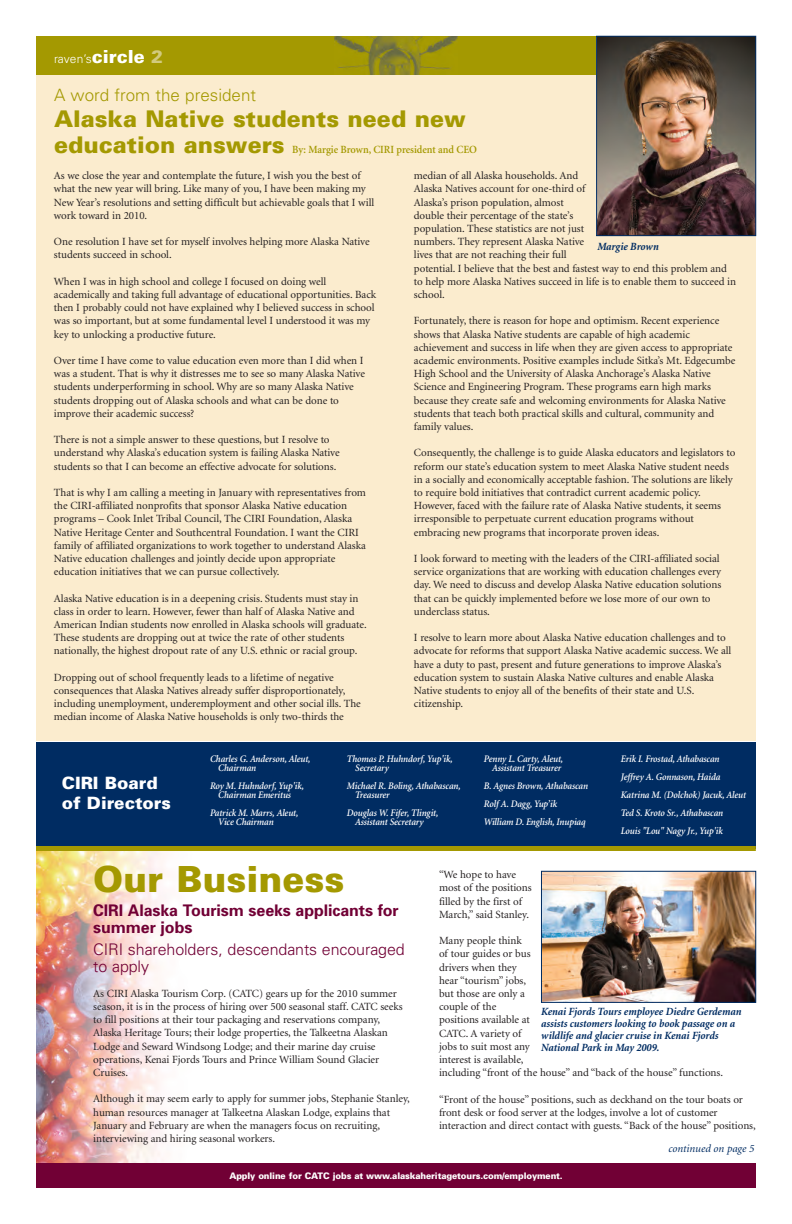
<style>
.page{position:relative;width:792px;height:1224px;background:#fff}
.page>*{position:absolute;margin:0;border:0;box-sizing:border-box;transform-origin:0 0}
.t1{font:900 36px "Univers";color:#a49901}
.t2{font:900 23px "Univers";color:#a49901}
.t3{font:300 17px "Univers";color:#a49901}
.t4{font:900 17px/20px "Univers";color:#fff}
.t5{font:700 16px/17px "Univers";letter-spacing:-.005em;color:#710035}
.t6{font:300 16px/17px "Univers";letter-spacing:-.005em;color:#710035}
.t7{font:300 12px "Univers";color:#fff}
.t8{font:11px/13.2px "Minion";letter-spacing:-.005em;color:#231f20}
.t9{font:italic 700 11px/12px "Minion";letter-spacing:-.005em;color:#002c62;scale:.95 1}
.t10{font:600 11px "Minion";letter-spacing:-.005em;color:#a49901;scale:.95 1}
.t11{font:italic 11px "Minion";color:#002c62}
.t12{font:italic 600 10px/9px "Minion";letter-spacing:-.01em;color:#fff;scale:.93 1}
.t13{font:900 9px "Univers";letter-spacing:-.015em;color:#fff;scale:.95 1}
.s1{font-weight:900;font-size:18px}
.s2{font-weight:900;font-size:18px;color:#d2ca7e}
.s3{font-family:"Univers";font-weight:900;font-size:23px}
</style>
<div class="page">
<div style="left:36px;top:45px;width:720px;height:696px;background:#fbecce"></div>
<img style="left:36px;top:851px;width:129px;height:312px">
<div style="left:36px;top:1163px;width:720px;height:25px;background:#710035"></div>
<div style="left:36px;top:36px;width:720px;height:38px;background:#a49901"></div>
<img style="left:334px;top:36px;width:124px;height:38px">
<div style="left:36px;top:742px;width:720px;height:107px;background:#002c62"></div>
<img style="left:598px;top:38px;width:156px;height:196px">
<div style="left:596px;top:36px;width:160px;height:200px;border:1px solid #002c62"></div>
<div style="left:36px;top:846px;width:720px;height:5px;background:#a49901"></div>
<img style="left:543px;top:873px;width:211px;height:128px">
<div style="left:541px;top:871px;width:215px;height:132px;border:1px solid #002c62"></div>
<p class="t7" style="left:54px;top:55px;width:111px">raven’s<span class="s1">circle</span> <span class="s2">2</span></p>
<h3 class="t3" style="left:54px;top:88px;width:204px">A word from the president</h3>
<h2 class="t2" style="left:54px;top:110px;width:413px">Alaska Native students need new</h2>
<p class="t10" style="left:54px;top:145px;width:447px"><span class="s3">education answers</span> By: Margie Brown, CIRI president and CEO</p>
<p class="t8" style="left:54px;top:170px;width:322px">As we close the year and contemplate the future, I wish you the best of what the new year will bring. Like many of you, I have been making my New Year’s resolutions and setting difficult but achievable goals that I will work toward in 2010.</p>
<p class="t8" style="left:54px;top:236px;width:317px">One resolution I have set for myself involves helping more Alaska Native students succeed in school.</p>
<p class="t8" style="left:54px;top:276px;width:324px">When I was in high school and college I focused on doing well academically and taking full advantage of educational opportunities. Back then I probably could not have explained why I believed success in school was so important, but at some fundamental level I understood it was my key to unlocking a productive future.</p>
<p class="t8" style="left:54px;top:355px;width:313px">Over time I have come to value education even more than I did when I was a student. That is why it distresses me to see so many Alaska Native students underperforming in school. Why are so many Alaska Native students dropping out of Alaska schools and what can be done to improve their academic success?</p>
<p class="t8" style="left:54px;top:434px;width:287px">There is not a simple answer to these questions, but I resolve to understand why Alaska’s education system is failing Alaska Native students so that I can become an effective advocate for solutions.</p>
<p class="t8" style="left:54px;top:487px;width:314px">That is why I am calling a meeting in January with representatives from the CIRI-affiliated nonprofits that sponsor Alaska Native education programs – Cook Inlet Tribal Council, The CIRI Foundation, Alaska Native Heritage Center and Southcentral Foundation. I want the CIRI family of affiliated organizations to work together to understand Alaska Native education challenges and jointly decide upon appropriate education initiatives that we can pursue collectively.</p>
<p class="t8" style="left:54px;top:592px;width:314px">Alaska Native education is in a deepening crisis. Students must stay in class in order to learn. However, fewer than half of Alaska Native and American Indian students now enrolled in Alaska schools will graduate.<br>These students are dropping out at twice the rate of other students nationally, the highest dropout rate of any U.S. ethnic or racial group.</p>
<p class="t8" style="left:54px;top:672px;width:308px">Dropping out of school frequently leads to a lifetime of negative consequences that Alaska Natives already suffer disproportionately, including unemployment, underemployment and other social ills. The median income of Alaska Native households is only two-thirds the</p>
<p class="t8" style="left:414px;top:170px;width:324px">median of all Alaska households. And<br>Alaska Natives account for one-third of<br>Alaska’s prison population, almost<br>double their percentage of the state’s<br>population. These statistics are not just<br>numbers. They represent Alaska Native<br>lives that are not reaching their full<br>potential. I believe that the best and fastest way to end this problem and to help more Alaska Natives succeed in life is to enable them to succeed in school.</p>
<p class="t8" style="left:414px;top:315px;width:323px">Fortunately, there is reason for hope and optimism. Recent experience shows that Alaska Native students are capable of high academic achievement and success in life when they are given access to appropriate academic environments. Positive examples include Sitka’s Mt. Edgecumbe High School and the University of Alaska Anchorage’s Alaska Native Science and Engineering Program. These programs earn high marks because they create safe and welcoming environments for Alaska Native students that teach both practical skills and cultural, community and family values.</p>
<p class="t8" style="left:414px;top:447px;width:323px">Consequently, the challenge is to guide Alaska educators and legislators to reform our state’s education system to meet Alaska Native student needs in a socially and economically acceptable fashion. The solutions are likely to require bold initiatives that contradict current academic policy.<br>However, faced with the failure rate of Alaska Native students, it seems irresponsible to perpetuate current education programs without embracing new programs that incorporate proven ideas.</p>
<p class="t8" style="left:414px;top:553px;width:309px">I look forward to meeting with the leaders of the CIRI-affiliated social service organizations that are working with education challenges every day. We need to discuss and develop Alaska Native education solutions that can be quickly implemented before we lose more of our own to underclass status.</p>
<p class="t8" style="left:414px;top:632px;width:319px">I resolve to learn more about Alaska Native education challenges and to advocate for reforms that support Alaska Native academic success. We all have a duty to past, present and future generations to improve Alaska’s education system to sustain Alaska Native cultures and enable Alaska Native students to enjoy all of the benefits of their state and U.S. citizenship.</p>
<p class="t9" style="left:597px;top:241px;width:66px">Margie Brown</p>
<h3 class="t4" style="left:62px;top:774px;width:111px">CIRI Board of Directors</h3>
<p class="t12" style="left:218px;top:755px;width:101px;text-indent:-8px">Charles G. Anderson, Aleut,<br>Chairman</p>
<p class="t12" style="left:210px;top:782px;width:102px;text-align:center">Roy M. Huhndorf, Yup'ik,<br>Chairman Emeritus</p>
<p class="t12" style="left:218px;top:809px;width:88px;text-indent:-8px">Patrick M. Marrs, Aleut,<br>Vice Chairman</p>
<p class="t12" style="left:355px;top:755px;width:106px;text-indent:-8px">Thomas P. Huhndorf, Yup'ik,<br>Secretary</p>
<p class="t12" style="left:355px;top:782px;width:115px;text-indent:-8px">Michael R. Boling, Athabascan,<br>Treasurer</p>
<p class="t12" style="left:355px;top:809px;width:91px;text-indent:-8px">Douglas W. Fifer, Tlingit,<br>Assistant Secretary</p>
<p class="t12" style="left:484px;top:755px;width:87px;text-align:right">Penny L. Carty, Aleut,<br>Assistant Treasurer</p>
<p class="t12" style="left:484px;top:777px;width:114px;line-height:18px">B. Agnes Brown, Athabascan<br>Rolf A. Dagg, Yup’ik<br>William D. English, Inupiaq</p>
<p class="t12" style="left:621px;top:750px;width:136px;line-height:18px">Erik I. Frostad, Athabascan<br>Jeffrey A. Gonnason, Haida<br>Katrina M. (Dolchok) Jacuk, Aleut<br>Ted S. Kroto Sr., Athabascan<br>Louis "Lou" Nagy Jr., Yup'ik</p>
<h1 class="t1" style="left:93px;top:866px;width:253px">Our Business</h1>
<h3 class="t5" style="left:93px;top:903px;width:307px">CIRI Alaska Tourism seeks applicants for summer jobs</h3>
<h3 class="t6" style="left:93px;top:942px;width:313px">CIRI shareholders, descendants encouraged to apply</h3>
<p class="t8" style="left:93px;top:988px;width:311px">As CIRI Alaska Tourism Corp. (CATC) gears up for the 2010 summer season, it is in the process of hiring over 500 seasonal staff. CATC seeks to fill positions at their tour packaging and reservations company, Alaska Heritage Tours; their lodge properties, the Talkeetna Alaskan Lodge and Seward Windsong Lodge; and their marine day cruise operations, Kenai Fjords Tours and Prince William Sound Glacier Cruises.</p>
<p class="t8" style="left:93px;top:1093px;width:318px">Although it may seem early to apply for summer jobs, Stephanie Stanley, human resources manager at Talkeetna Alaskan Lodge, explains that January and February are when the managers focus on recruiting, interviewing and hiring seasonal workers.</p>
<p class="t8" style="left:439px;top:869px;width:94px">“We hope to have most of the positions filled by the first of<br>March,” said Stanley.</p>
<p class="t8" style="left:439px;top:935px;width:286px">Many people think<br>of tour guides or bus<br>drivers when they<br>hear “tourism” jobs,<br>but those are only a<br>couple of the<br>positions available at<br>CATC. A variety of<br>jobs to suit most any<br>interest is available,<br>including “front of the house” and “back of the house” functions.</p>
<p class="t8" style="left:439px;top:1093px;width:318px">“Front of the house” positions, such as deckhand on the tour boats or front desk or food server at the lodges, involve a lot of customer interaction and direct contact with guests. “Back of the house” positions,</p>
<p class="t9" style="left:541px;top:1006px;width:212px">Kenai Fjords Tours employee Diedre Gerdeman assists customers looking to book passage on a wildlife and glacier cruise in Kenai Fjords National Park in May 2009.</p>
<p class="t11" style="left:668px;top:1144px;width:87px">continued on page 5</p>
<p class="t13" style="left:229px;top:1172px;width:352px">Apply online for CATC jobs at www.alaskaheritagetours.com/employment.</p>
</div>
